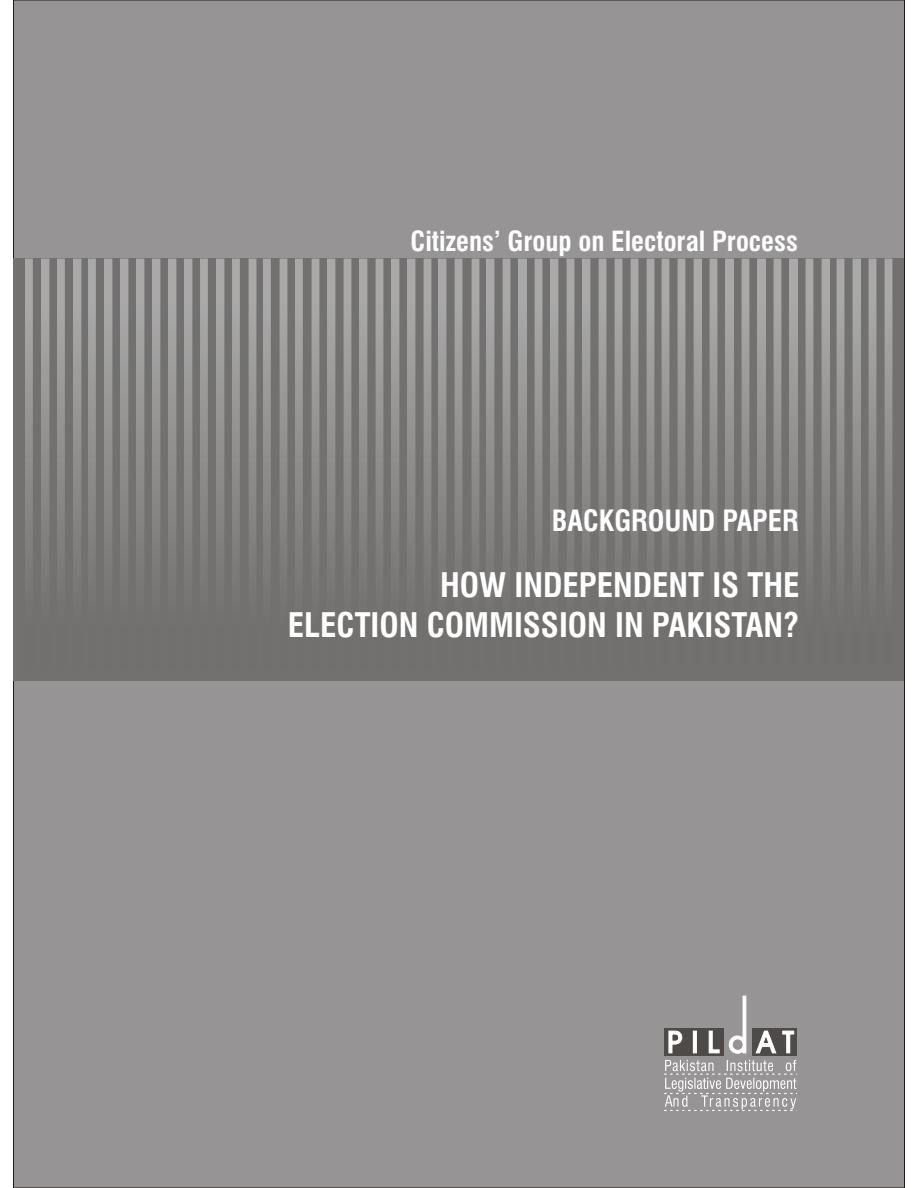
<style>
.page{position:relative;width:918px;height:1188px;background:#fff}
.page>*{position:absolute;margin:0;border:0;box-sizing:border-box;transform-origin:0 0}
.t1{font:700 33px/39.6px "Swis 721 Cn BT";color:#fff;text-align:right}
.t2{font:700 28.5px "Swis 721 Cn BT";color:#fff}
.t3{font:700 27px "Swis 721 Cn BT";color:#fff}
</style>
<div class="page">
<div style="left:13px;top:0;width:892px;height:1188px;background:#969494;border:1px solid #1f1a17"></div>
<div style="left:664px;top:1029px;width:60px;height:27px;background:#4d4a47"></div>
<div style="left:752px;top:1029px;width:45px;height:27px;background:#4d4a47"></div>
<svg style="left:664px;top:1060px;width:133px;height:51px"></svg>
<svg style="left:755px;top:1030px;width:39px;height:24px"></svg>
<svg style="left:729px;top:995px;width:18px;height:59px"></svg>
<svg style="left:668px;top:1030px;width:52px;height:24px"></svg>
<div style="left:14px;top:258px;width:890px;height:423px;background:#737070"></div>
<img style="left:25px;top:258px;width:8px;height:312px">
<img style="left:41px;top:258px;width:8px;height:312px">
<img style="left:57px;top:258px;width:8px;height:312px">
<img style="left:73px;top:258px;width:8px;height:312px">
<img style="left:89px;top:258px;width:7px;height:312px">
<img style="left:105px;top:258px;width:8px;height:312px">
<img style="left:121px;top:258px;width:8px;height:312px">
<img style="left:137px;top:258px;width:8px;height:312px">
<img style="left:153px;top:258px;width:8px;height:312px">
<img style="left:169px;top:258px;width:7px;height:312px">
<img style="left:184px;top:258px;width:8px;height:312px">
<img style="left:200px;top:258px;width:8px;height:312px">
<img style="left:216px;top:258px;width:8px;height:312px">
<img style="left:232px;top:258px;width:8px;height:312px">
<img style="left:248px;top:258px;width:8px;height:312px">
<img style="left:264px;top:258px;width:7px;height:312px">
<img style="left:280px;top:258px;width:8px;height:312px">
<img style="left:296px;top:258px;width:7px;height:312px">
<img style="left:312px;top:258px;width:8px;height:312px">
<img style="left:328px;top:258px;width:8px;height:312px">
<img style="left:344px;top:258px;width:7px;height:312px">
<img style="left:359px;top:258px;width:8px;height:312px">
<img style="left:375px;top:258px;width:8px;height:312px">
<img style="left:391px;top:258px;width:8px;height:312px">
<img style="left:407px;top:258px;width:8px;height:312px">
<img style="left:423px;top:258px;width:8px;height:312px">
<img style="left:439px;top:258px;width:8px;height:312px">
<img style="left:455px;top:258px;width:8px;height:312px">
<img style="left:471px;top:258px;width:8px;height:312px">
<img style="left:487px;top:258px;width:8px;height:312px">
<img style="left:503px;top:258px;width:8px;height:312px">
<img style="left:519px;top:258px;width:8px;height:311px">
<img style="left:535px;top:258px;width:8px;height:312px">
<img style="left:551px;top:258px;width:8px;height:312px">
<img style="left:567px;top:258px;width:7px;height:312px">
<img style="left:582px;top:258px;width:8px;height:312px">
<img style="left:598px;top:258px;width:8px;height:312px">
<img style="left:614px;top:258px;width:8px;height:312px">
<img style="left:630px;top:258px;width:8px;height:312px">
<img style="left:646px;top:258px;width:8px;height:312px">
<img style="left:662px;top:258px;width:8px;height:312px">
<img style="left:678px;top:258px;width:8px;height:312px">
<img style="left:694px;top:258px;width:8px;height:311px">
<img style="left:710px;top:258px;width:8px;height:312px">
<img style="left:726px;top:258px;width:8px;height:311px">
<img style="left:742px;top:258px;width:7px;height:312px">
<img style="left:757px;top:258px;width:8px;height:311px">
<img style="left:773px;top:258px;width:8px;height:312px">
<img style="left:789px;top:258px;width:8px;height:311px">
<img style="left:805px;top:258px;width:8px;height:312px">
<img style="left:821px;top:258px;width:8px;height:311px">
<img style="left:837px;top:258px;width:8px;height:312px">
<img style="left:853px;top:258px;width:8px;height:311px">
<img style="left:869px;top:258px;width:8px;height:312px">
<img style="left:885px;top:258px;width:8px;height:312px">
<p class="t3" style="left:411px;top:230px;width:389px">Citizens’ Group on Electoral Process</p>
<p class="t2" style="left:552px;top:509px;width:248px">BACKGROUND PAPER</p>
<p class="t1" style="left:288px;top:569px;width:513px">HOW INDEPENDENT IS THE<br>ELECTION COMMISSION IN PAKISTAN?</p>
</div>
